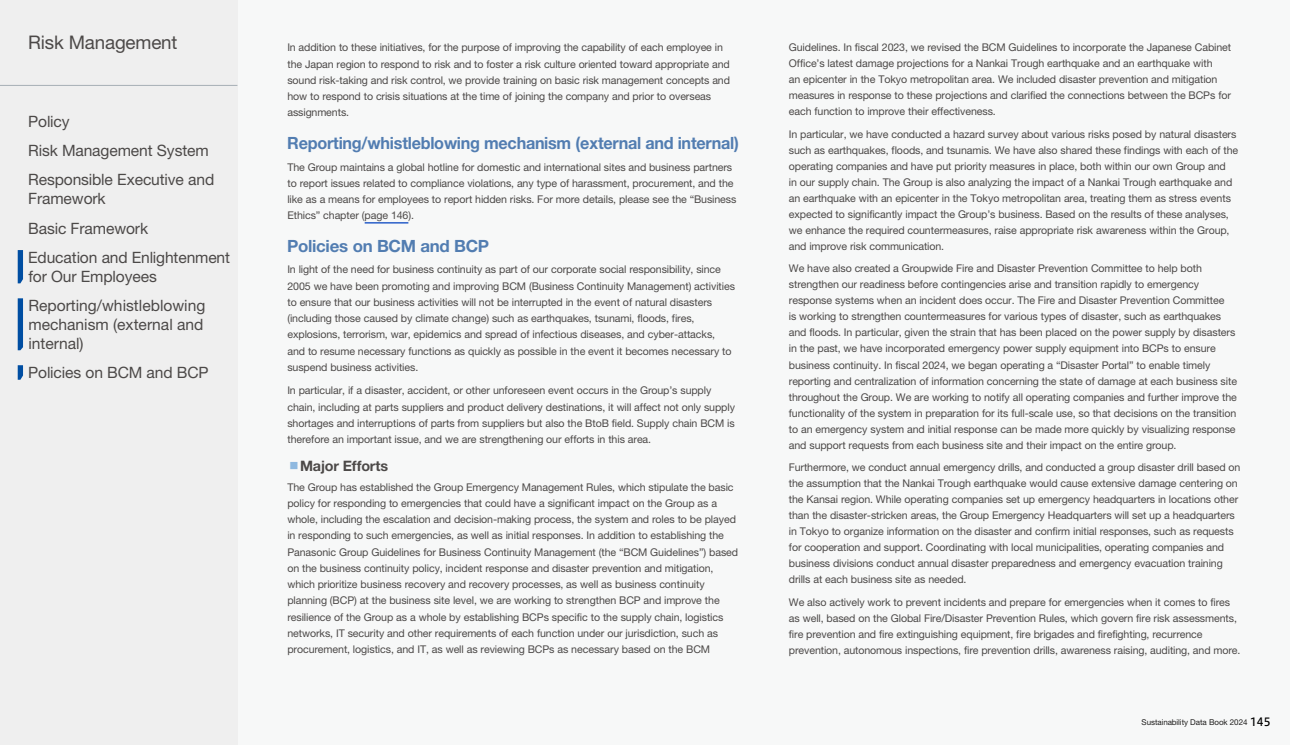
<style>
.page{position:relative;width:1290px;height:745px;background:#fff}
.page>*{position:absolute;margin:0;border:0;box-sizing:border-box;transform-origin:0 0}
.t1{font:18.75px "Helvetica Neue LT Std";letter-spacing:-.01em;color:#4c4948}
.t2{font:700 16.88px "Helvetica Neue LT Std";letter-spacing:-.015em;color:#527db1;scale:.96 1}
.t3{font:700 16.88px "Helvetica Neue LT Std";letter-spacing:-.015em;color:#527db1}
.t4{font:15.62px/29.4px "Helvetica Neue LT Std";letter-spacing:-.005em;color:#4c4948}
.t5{font:700 14.38px "Helvetica Neue LT Std";letter-spacing:-.01em;color:#4c4948}
.t6{font:10.62px/16px "Helvetica Neue LT Std";letter-spacing:-.01em;color:#4c4948}
.t7{font:8px "Helvetica Neue LT Std";letter-spacing:-.01em;color:#1f1e1d}
.s1{font-family:"UD Shin Go Pr 6";font-weight:300;color:#8fb9e0}
.s2{font-family:"Hiragino UD Sans Std W5";font-size:11.25px;color:#000}
</style>
<div class="page">
<div style="left:237px;top:0;width:1053px;height:744px;background:#f7f8f8"></div>
<div style="left:0;top:0;width:237px;height:744px;background:#efefef"></div>
<hr style="left:0;top:85px;width:237px;height:1px;background:#a6afb5">
<svg style="left:18px;top:250px;width:5px;height:33px"></svg>
<svg style="left:18px;top:365px;width:5px;height:14px"></svg>
<svg style="left:18px;top:298px;width:5px;height:52px"></svg>
<hr style="left:365px;top:222px;width:43px;height:1px;background:#0040bf">
<h1 class="t1" style="left:28px;top:31px;width:151px">Risk Management</h1>
<h3 class="t4" style="left:28px;top:106px;width:188px">Policy<br>Risk Management System<br>Responsible Executive and</h3>
<h3 class="t4" style="left:28px;top:183px;width:203px">Framework<br>Basic Framework<br>Education and Enlightenment</h3>
<h3 class="t4" style="left:28px;top:261px;width:179px">for Our Employees<br>Reporting/whistleblowing</h3>
<h3 class="t4" style="left:28px;top:314px;width:177px;line-height:18.8px">mechanism (external and internal)</h3>
<h3 class="t4" style="left:28px;top:357px;width:182px">Policies on BCM and BCP</h3>
<p class="t6" style="left:287px;top:39px;width:444px">In addition to these initiatives, for the purpose of improving the capability of each employee in the Japan region to respond to risk and to foster a risk culture oriented toward appropriate and sound risk-taking and risk control, we provide training on basic risk management concepts and how to respond to crisis situations at the time of joining the company and prior to overseas assignments.</p>
<h2 class="t2" style="left:287px;top:132px;width:472px">Reporting/whistleblowing mechanism (external and internal)</h2>
<p class="t6" style="left:287px;top:158px;width:451px">The Group maintains a global hotline for domestic and international sites and business partners to report issues related to compliance violations, any type of harassment, procurement, and the like as a means for employees to report hidden risks. For more details, please see the “Business Ethics” chapter (page 146).</p>
<h2 class="t3" style="left:287px;top:235px;width:203px">Policies on BCM and BCP</h2>
<p class="t6" style="left:287px;top:261px;width:449px">In light of the need for business continuity as part of our corporate social responsibility, since 2005 we have been promoting and improving BCM (Business Continuity Management) activities to ensure that our business activities will not be interrupted in the event of natural disasters (including those caused by climate change) such as earthquakes, tsunami, floods, fires, explosions, terrorism, war, epidemics and spread of infectious diseases, and cyber-attacks, and to resume necessary functions as quickly as possible in the event it becomes necessary to suspend business activities.</p>
<p class="t6" style="left:287px;top:382px;width:449px">In particular, if a disaster, accident, or other unforeseen event occurs in the Group’s supply chain, including at parts suppliers and product delivery destinations, it will affect not only supply shortages and interruptions of parts from suppliers but also the BtoB field. Supply chain BCM is therefore an important issue, and we are strengthening our efforts in this area.</p>
<h3 class="t5" style="left:287px;top:456px;width:103px"><span class="s1">▪</span>Major Efforts</h3>
<p class="t6" style="left:287px;top:478px;width:452px">The Group has established the Group Emergency Management Rules, which stipulate the basic policy for responding to emergencies that could have a significant impact on the Group as a whole, including the escalation and decision-making process, the system and roles to be played in responding to such emergencies, as well as initial responses. In addition to establishing the Panasonic Group Guidelines for Business Continuity Management (the “BCM Guidelines”) based on the business continuity policy, incident response and disaster prevention and mitigation, which prioritize business recovery and recovery processes, as well as business continuity planning (BCP) at the business site level, we are working to strengthen BCP and improve the resilience of the Group as a whole by establishing BCPs specific to the supply chain, logistics networks, IT security and other requirements of each function under our jurisdiction, such as procurement, logistics, and IT, as well as reviewing BCPs as necessary based on the BCM</p>
<p class="t6" style="left:789px;top:39px;width:444px">Guidelines. In fiscal 2023, we revised the BCM Guidelines to incorporate the Japanese Cabinet Office’s latest damage projections for a Nankai Trough earthquake and an earthquake with<br>an epicenter in the Tokyo metropolitan area. We included disaster prevention and mitigation measures in response to these projections and clarified the connections between the BCPs for each function to improve their effectiveness.</p>
<p class="t6" style="left:789px;top:126px;width:451px">In particular, we have conducted a hazard survey about various risks posed by natural disasters such as earthquakes, floods, and tsunamis. We have also shared these findings with each of the operating companies and have put priority measures in place, both within our own Group and<br>in our supply chain. The Group is also analyzing the impact of a Nankai Trough earthquake and an earthquake with an epicenter in the Tokyo metropolitan area, treating them as stress events expected to significantly impact the Group’s business. Based on the results of these analyses, we enhance the required countermeasures, raise appropriate risk awareness within the Group, and improve risk communication.</p>
<p class="t6" style="left:789px;top:260px;width:450px">We have also created a Groupwide Fire and Disaster Prevention Committee to help both strengthen our readiness before contingencies arise and transition rapidly to emergency response systems when an incident does occur. The Fire and Disaster Prevention Committee<br>is working to strengthen countermeasures for various types of disaster, such as earthquakes and floods. In particular, given the strain that has been placed on the power supply by disasters in the past, we have incorporated emergency power supply equipment into BCPs to ensure business continuity. In fiscal 2024, we began operating a “Disaster Portal” to enable timely reporting and centralization of information concerning the state of damage at each business site throughout the Group. We are working to notify all operating companies and further improve the functionality of the system in preparation for its full-scale use, so that decisions on the transition to an emergency system and initial response can be made more quickly by visualizing response and support requests from each business site and their impact on the entire group.</p>
<p class="t6" style="left:789px;top:459px;width:453px">Furthermore, we conduct annual emergency drills, and conducted a group disaster drill based on the assumption that the Nankai Trough earthquake would cause extensive damage centering on the Kansai region. While operating companies set up emergency headquarters in locations other than the disaster-stricken areas, the Group Emergency Headquarters will set up a headquarters in Tokyo to organize information on the disaster and confirm initial responses, such as requests for cooperation and support. Coordinating with local municipalities, operating companies and business divisions conduct annual disaster preparedness and emergency evacuation training drills at each business site as needed.</p>
<p class="t6" style="left:789px;top:593px;width:453px">We also actively work to prevent incidents and prepare for emergencies when it comes to fires as well, based on the Global Fire/Disaster Prevention Rules, which govern fire risk assessments, fire prevention and fire extinguishing equipment, fire brigades and firefighting, recurrence prevention, autonomous inspections, fire prevention drills, awareness raising, auditing, and more.</p>
<p class="t7" style="left:1141px;top:717px;width:131px">Sustainability Data Book 2024 <span class="s2">145</span></p>
</div>
